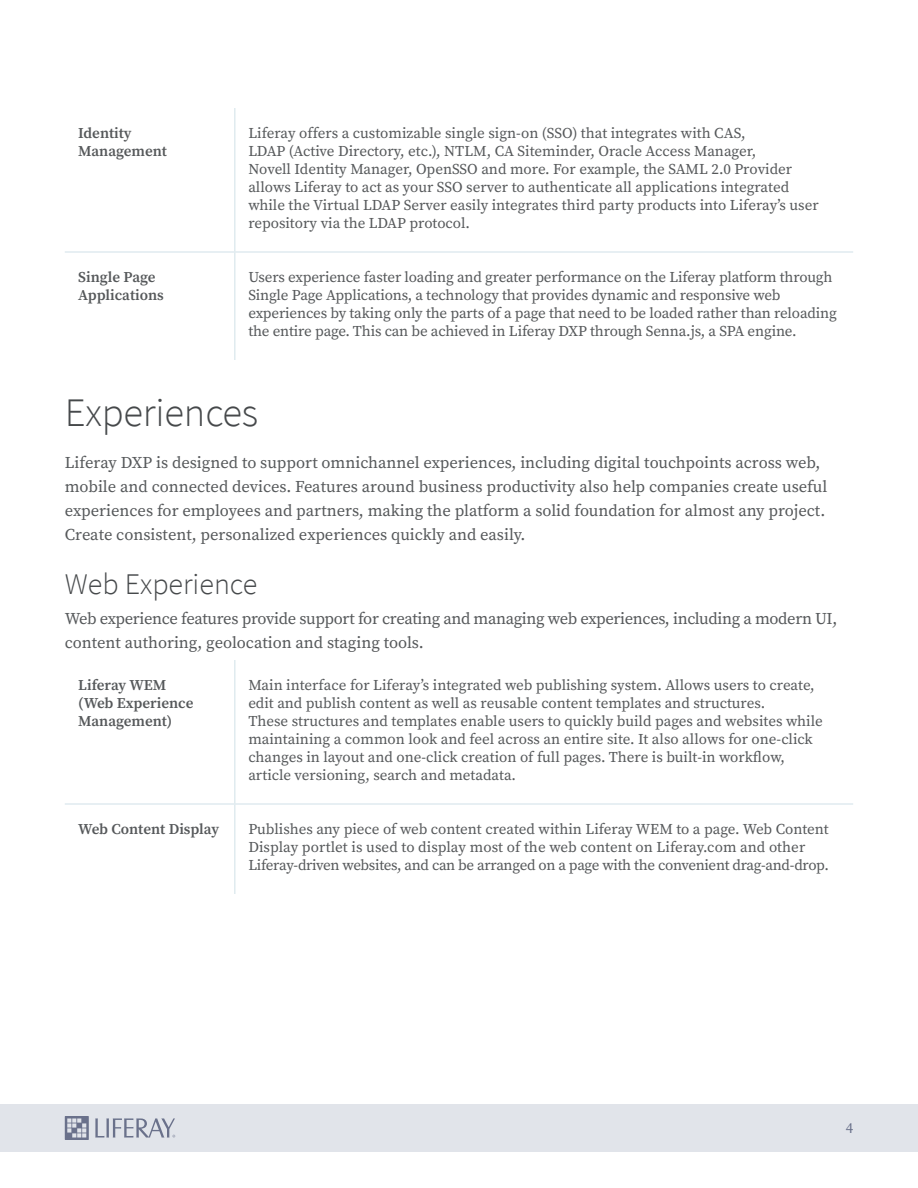
<style>
.page{position:relative;width:918px;height:1188px;background:#fff}
.page>*{position:absolute;margin:0;border:0;box-sizing:border-box;transform-origin:0 0}
.t1{font:300 40.5px "Source Sans Pro";letter-spacing:-.005em;color:#46494b}
.t2{font:300 30px "Source Sans Pro";color:#46494b}
.t3{font:16.5px/24px "Source Serif Pro";color:#55585a}
.t4{font:16.5px/24px "Source Serif Pro";letter-spacing:-.02em;color:#55585a}
.t5{font:15px/18px "Source Serif Pro";letter-spacing:-.005em;color:#55585a}
.t6{font:600 15px/18px "Source Serif Pro";color:#55585a}
.t7{font:15px "Source Serif Pro";color:#6a718b}
</style>
<div class="page">
<div style="left:0;top:1104px;width:918px;height:48px;background:#e1e4ea"></div>
<svg style="left:95px;top:1118px;width:80px;height:20px"></svg>
<svg style="left:65px;top:1116px;width:24px;height:24px"></svg>
<hr style="left:234px;top:108px;width:1px;height:143px;background:#d6e4ea">
<hr style="left:234px;top:253px;width:1px;height:107px;background:#d6e4ea">
<hr style="left:65px;top:251px;width:170px;height:2px;background:#d6e4ea">
<hr style="left:235px;top:251px;width:618px;height:2px;background:#d6e4ea">
<hr style="left:65px;top:803px;width:170px;height:2px;background:#d6e4ea">
<hr style="left:235px;top:803px;width:618px;height:2px;background:#d6e4ea">
<hr style="left:234px;top:805px;width:1px;height:89px;background:#d6e4ea">
<hr style="left:234px;top:660px;width:1px;height:143px;background:#d6e4ea">
<p class="t6" style="left:78px;top:125px;width:90px">Identity<br>Management</p>
<p class="t5" style="left:248px;top:125px;width:572px">Liferay offers a customizable single sign-on (SSO) that integrates with CAS,<br>LDAP (Active Directory, etc.), NTLM, CA Siteminder, Oracle Access Manager,<br>Novell Identity Manager, OpenSSO and more. For example, the SAML 2. 0 Provider allows Liferay to act as your SSO server to authenticate all applications integrated while the Virtual LDAP Server easily integrates third party products into Liferay’s user repository via the LDAP protocol.</p>
<p class="t6" style="left:78px;top:269px;width:87px">Single Page<br>Applications</p>
<p class="t5" style="left:248px;top:269px;width:590px">Users experience faster loading and greater performance on the Liferay platform through Single Page Applications, a technology that provides dynamic and responsive web experiences by taking only the parts of a page that need to be loaded rather than reloading the entire page. This can be achieved in Liferay DXP through Senna.js, a SPA engine.</p>
<h1 class="t1" style="left:65px;top:388px;width:195px">Experiences</h1>
<p class="t3" style="left:65px;top:451px;width:764px">Liferay DXP is designed to support omnichannel experiences, including digital touchpoints across web, mobile and connected devices. Features around business productivity also help companies create useful experiences for employees and partners, making the platform a solid foundation for almost any project.<br>Create consistent, personalized experiences quickly and easily.</p>
<h2 class="t2" style="left:65px;top:566px;width:194px">Web Experience</h2>
<p class="t4" style="left:65px;top:607px;width:774px">Web experience features provide support for creating and managing web experiences, including a modern UI, content authoring, geolocation and staging tools.</p>
<p class="t6" style="left:78px;top:677px;width:117px">Liferay WEM (Web Experience<br>Management)</p>
<p class="t5" style="left:248px;top:677px;width:576px">Main interface for Liferay’s integrated web publishing system. Allows users to create, edit and publish content as well as reusable content templates and structures.<br>These structures and templates enable users to quickly build pages and websites while maintaining a common look and feel across an entire site. It also allows for one-click changes in layout and one-click creation of full pages. There is built-in workflow, article versioning, search and metadata.</p>
<p class="t6" style="left:78px;top:821px;width:142px">Web Content Display</p>
<p class="t5" style="left:248px;top:821px;width:582px">Publishes any piece of web content created within Liferay WEM to a page. Web Content<br>Display portlet is used to display most of the web content on Liferay.com and other<br>Liferay-driven websites, and can be arranged on a page with the convenient drag-and-drop.</p>
<p class="t7" style="left:846px;top:1119px;width:9px">4</p>
</div>
